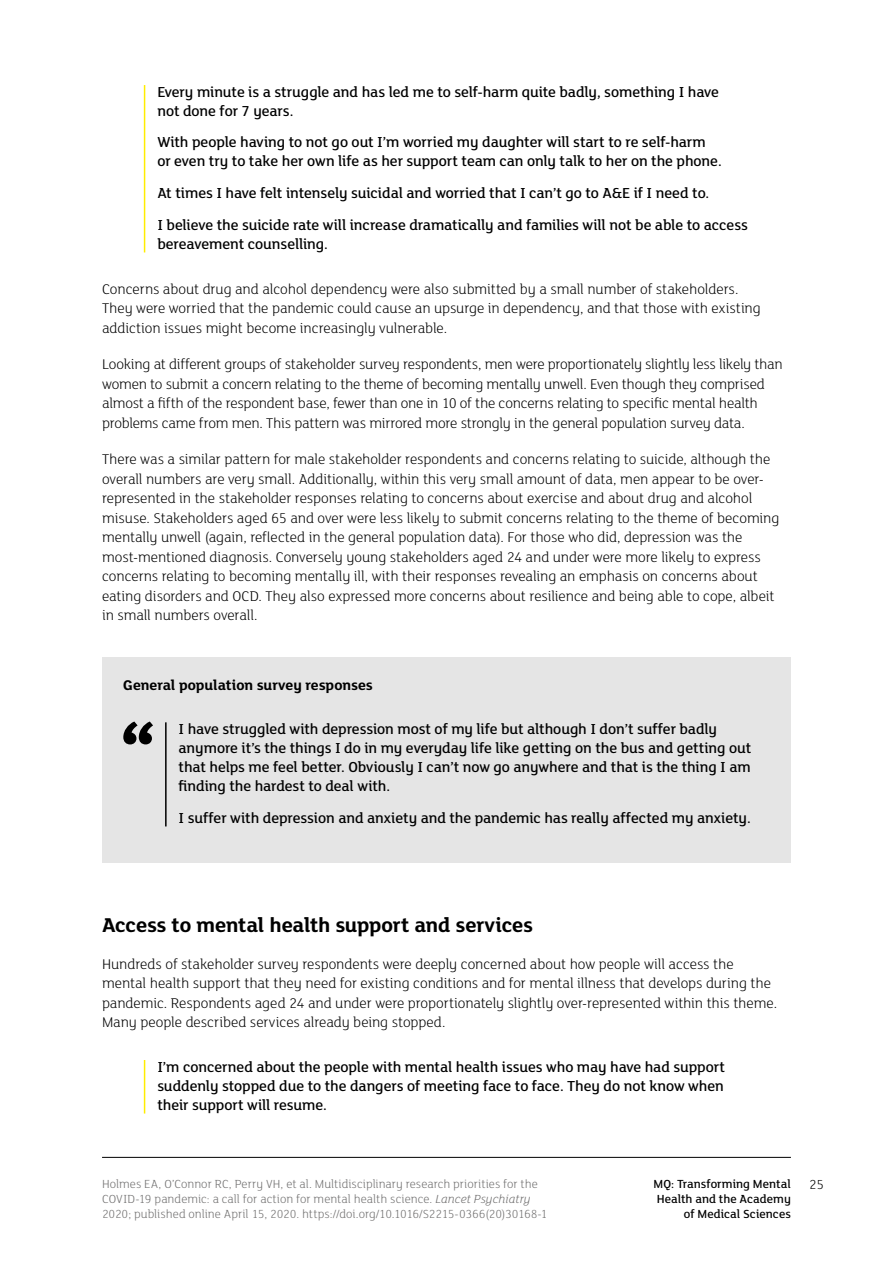
<style>
.page{position:relative;width:893px;height:1263px;background:#fff}
.page>*{position:absolute;margin:0;border:0;box-sizing:border-box;transform-origin:0 0}
.t1{font:700 21.75px "FS Lola";letter-spacing:-.01em;color:#000}
.t2{font:500 15.75px/18.9px "FS Lola";letter-spacing:-.005em;color:#000}
.t3{font:300 15.3px/19.5px "FS Lola";letter-spacing:-.01em;color:#000}
.t4{font:700 15.3px "FS Lola";letter-spacing:-.005em;color:#000}
.t5{font:300 14.25px "FS Lola";color:#000}
.t6{font:300 12.75px/15.3px "FS Lola";color:#706f6f}
.t7{font:500 12.75px/15.3px "FS Lola";color:#000;text-align:right}
.s1{font-style:italic}
</style>
<div class="page">
<hr style="left:102px;top:1157px;width:689px;height:1px;background:#000">
<hr style="left:144px;top:85px;width:1px;height:167px;background:#ffed00">
<div style="left:102px;top:657px;width:689px;height:205px;background:#e5e5e5"></div>
<hr style="left:165px;top:722px;width:2px;height:104px;background:#000">
<svg style="left:123px;top:721px;width:30px;height:23px"></svg>
<hr style="left:144px;top:1060px;width:1px;height:53px;background:#ffed00">
<p class="t2" style="left:157px;top:82px;width:563px">Every minute is a struggle and has led me to self-harm quite badly, something I have not done for 7 years.</p>
<p class="t2" style="left:157px;top:132px;width:566px">With people having to not go out I’m worried my daughter will start to re self-harm or even try to take her own life as her support team can only talk to her on the phone.</p>
<p class="t2" style="left:157px;top:176px;width:592px;line-height:31.7px">At times I have felt intensely suicidal and worried that I can’t go to A&amp;E if I need to.<br>I believe the suicide rate will increase dramatically and families will not be able to access</p>
<p class="t2" style="left:157px;top:233px;width:172px">bereavement counselling.</p>
<p class="t3" style="left:102px;top:278px;width:660px">Concerns about drug and alcohol dependency were also submitted by a small number of stakeholders.<br>They were worried that the pandemic could cause an upsurge in dependency, and that those with existing addiction issues might become increasingly vulnerable.</p>
<p class="t3" style="left:102px;top:354px;width:682px">Looking at different groups of stakeholder survey respondents, men were proportionately slightly less likely than women to submit a concern relating to the theme of becoming mentally unwell. Even though they comprised almost a fifth of the respondent base, fewer than one in 10 of the concerns relating to specific mental health problems came from men. This pattern was mirrored more strongly in the general population survey data.</p>
<p class="t3" style="left:102px;top:449px;width:679px">There was a similar pattern for male stakeholder respondents and concerns relating to suicide, although the overall numbers are very small. Additionally, within this very small amount of data, men appear to be over&shy;represented in the stakeholder responses relating to concerns about exercise and about drug and alcohol misuse. Stakeholders aged 65 and over were less likely to submit concerns relating to the theme of becoming mentally unwell (again, reflected in the general population data). For those who did, depression was the most-mentioned diagnosis. Conversely young stakeholders aged 24 and under were more likely to express concerns relating to becoming mentally ill, with their responses revealing an emphasis on concerns about eating disorders and OCD. They also expressed more concerns about resilience and being able to cope, albeit in small numbers overall.</p>
<p class="t4" style="left:123px;top:674px;width:251px">General population survey responses</p>
<p class="t2" style="left:179px;top:719px;width:574px">I have struggled with depression most of my life but although I don’t suffer badly anymore it’s the things I do in my everyday life like getting on the bus and getting out that helps me feel better. Obviously I can’t now go anywhere and that is the thing I am finding the hardest to deal with.</p>
<p class="t2" style="left:179px;top:807px;width:574px">I suffer with depression and anxiety and the pandemic has really affected my anxiety.</p>
<h1 class="t1" style="left:102px;top:910px;width:433px">Access to mental health support and services</h1>
<p class="t3" style="left:102px;top:954px;width:677px">Hundreds of stakeholder survey respondents were deeply concerned about how people will access the mental health support that they need for existing conditions and for mental illness that develops during the pandemic. Respondents aged 24 and under were proportionately slightly over-represented within this theme.<br>Many people described services already being stopped.</p>
<p class="t2" style="left:157px;top:1057px;width:569px;text-align:justify">I’m concerned about the people with mental health issues who may have had support suddenly stopped due to the dangers of meeting face to face. They do not know when their support will resume.</p>
<p class="t6" style="left:102px;top:1175px;width:447px">Holmes EA, O’Connor RC, Perry VH, et al. Multidisciplinary research priorities for the<br>COVID-19 pandemic: a call for action for mental health science. <span class="s1">Lancet Psychiatry<br></span>2020; published online April 15, 2020. https://doi.org/10.1016/S2215-0366(20)30168-1</p>
<p class="t5" style="left:809px;top:1175px;width:16px">25</p>
<p class="t7" style="left:654px;top:1175px;width:139px">MQ: Transforming Mental<br>Health and the Academy of Medical Sciences</p>
</div>
